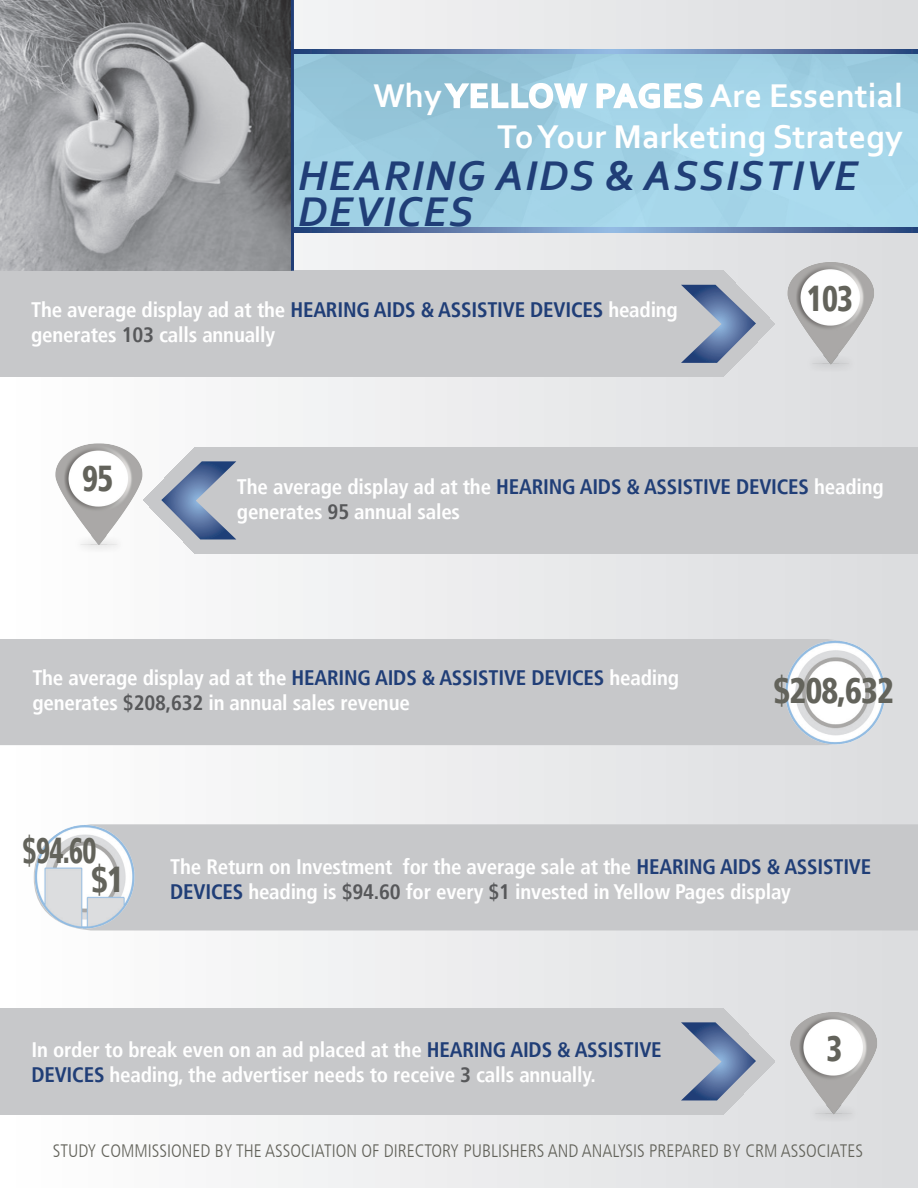
<style>
.page{position:relative;width:918px;height:1188px;background:#fff}
.page>*{position:absolute;margin:0;border:0;box-sizing:border-box;transform-origin:0 0}
.t1{font:italic 700 43.5px/36px "Corbel";letter-spacing:.04em;color:#203e77}
.t2{font:900 condensed 36px/28.8px "Frutiger LT";letter-spacing:-.025em;color:#63635b;scale:.75 1}
.t3{font:900 condensed 36px "Frutiger LT";letter-spacing:-.025em;color:#63635b;scale:.9 1}
.t4{font:900 condensed 36px "Frutiger LT";letter-spacing:-.025em;color:#63635b;scale:.85 1}
.t5{font:700 34.5px/41.4px "Corbel";color:#fff;text-align:right}
.t6{font:700 condensed 21px/25.2px "Frutiger LT";letter-spacing:-.01em;color:#fff}
.t7{font:300 condensed 18px "Frutiger LT";color:#63635b}
.s1{color:#203e77}
.s2{color:#57585a}
</style>
<div class="page">
<div style="left:1px;top:1px;width:916px;height:1186px;background:linear-gradient(to right,#fffefe,#dbdcde)"></div>
<svg style="left:294px;top:54px;width:624px;height:174px;background:#9ecfe3"></svg>
<img style="left:770px;top:248px;width:148px;height:146px">
<div style="left:0;top:639px;width:770px;height:106px;background:#c7c8ca"></div>
<img style="left:34px;top:429px;width:117px;height:131px">
<img style="left:778px;top:1006px;width:117px;height:126px">
<img style="left:770px;top:619px;width:121px;height:134px">
<div style="left:143px;top:824px;width:775px;height:106px;background:#c7c8ca"></div>
<img style="left:27px;top:815px;width:116px;height:125px">
<svg style="left:294px;top:49px;width:624px;height:5px;background:#5f7cab"></svg>
<svg style="left:294px;top:228px;width:624px;height:4px;background:#5f7cab"></svg>
<div style="left:0;top:271px;width:775px;height:106px;background:#c7c8ca"></div>
<svg style="left:681px;top:285px;width:75px;height:78px;background:#919fb6"></svg>
<div style="left:143px;top:447px;width:775px;height:106px;background:#c7c8ca"></div>
<svg style="left:161px;top:461px;width:75px;height:78px;background:#93a0b8"></svg>
<div style="left:0;top:1008px;width:775px;height:107px;background:#c7c8ca"></div>
<svg style="left:681px;top:1022px;width:75px;height:78px;background:#929fb7"></svg>
<svg style="left:442px;top:81px;width:147px;height:29px"></svg>
<svg style="left:595px;top:76px;width:109px;height:34px"></svg>
<img style="left:0;top:0;width:291px;height:271px">
<hr style="left:291px;top:0;width:3px;height:271px;background:#203e77">
<h3 class="t5" style="left:373px;top:74px;width:531px">Why Yellow Pages Are Essential<br>To Your Marketing Strategy</h3>
<h1 class="t1" style="left:298px;top:157px;width:561px">HEARING AIDS &amp; ASSISTIVE<br>DEVICES</h1>
<p class="t6" style="left:31px;top:297px;width:648px">The average display ad at the <span class="s1">Hearing Aids &amp; Assistive Devices</span> heading generates <span class="s2">103</span> calls annually</p>
<h2 class="t4" style="left:807px;top:277px;width:56px">103</h2>
<h2 class="t4" style="left:82px;top:457px;width:38px">95</h2>
<p class="t6" style="left:237px;top:474px;width:648px">The average display ad at the <span class="s1">Hearing Aids &amp; Assistive Devices</span> heading generates <span class="s2">95</span> annual sales</p>
<p class="t6" style="left:32px;top:665px;width:648px">The average display ad at the <span class="s1">Hearing Aids &amp; Assistive Devices</span> heading generates <span class="s2">$208,632</span> in annual sales revenue</p>
<h2 class="t3" style="left:773px;top:669px;width:136px">$208,632</h2>
<h2 class="t2" style="left:91px;top:836px;width:45px;text-indent:-69px">$94.60 $1</h2>
<p class="t6" style="left:170px;top:854px;width:703px">The Return on Investment for the average sale at the <span class="s1">Hearing Aids &amp; Assistive<br>Devices</span> heading is <span class="s2">$94.60</span> for every <span class="s2">$1</span> invested in Yellow Pages display</p>
<p class="t6" style="left:31px;top:1037px;width:632px">In order to break even on an ad placed at the <span class="s1">Hearing Aids &amp; Assistive<br>Devices</span> heading, the advertiser needs to receive <span class="s2">3</span> calls annually.</p>
<h2 class="t4" style="left:827px;top:1027px;width:20px">3</h2>
<p class="t7" style="left:53px;top:1140px;width:704px">STUDY COMMISSIONED BY THE ASSOCIATION OF DIRECTORY PUBLISHERS AND ANALYSIS PREPARED BY CRM</p>
<p class="t7" style="left:781px;top:1140px;width:82px">ASSOCIATES</p>
</div>
